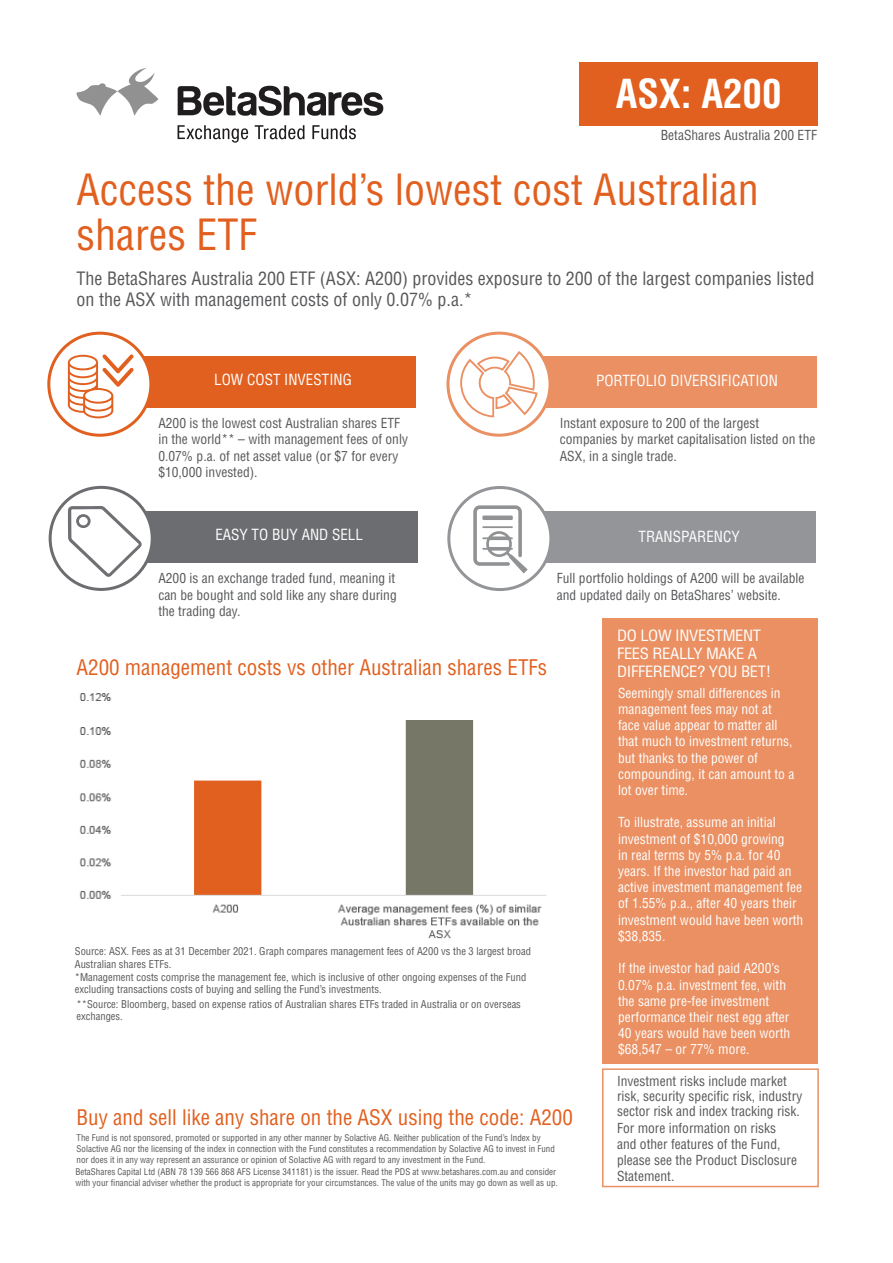
<style>
.page{position:relative;width:893px;height:1263px;background:#fff}
.page>*{position:absolute;margin:0;border:0;box-sizing:border-box;transform-origin:0 0}
.t1{font:condensed 42px/45px "Helvetica LT Std";color:#e1601f}
.t2{font:700 condensed 39px "Helvetica LT Std";color:#fff}
.t3{font:condensed 21px "Helvetica LT Std";color:#e1601f}
.t4{font:condensed 18px/21px "Helvetica LT Std";color:#57585a}
.t5{font:condensed 15.15px/18px "Helvetica LT Std";letter-spacing:-.02em;color:#fff;scale:1.09 1}
.t6{font:condensed 15px "Helvetica LT Std";color:#fff}
.t7{font:condensed 13.5px/16.2px "Helvetica LT Std";color:#57585a}
.t8{font:condensed 13.5px/16.2px "Helvetica LT Std";color:#fff}
.t9{font:condensed 10.5px/12.6px "Helvetica LT Std";color:#57585a}
.t10{font:condensed 9px/10.8px "Helvetica LT Std";color:#57585a}
</style>
<div class="page">
<svg style="left:178px;top:125px;width:178px;height:18px"></svg>
<svg style="left:76px;top:68px;width:83px;height:48px"></svg>
<svg style="left:178px;top:86px;width:205px;height:30px"></svg>
<div style="left:579px;top:62px;width:239px;height:63px;background:#e1601f"></div>
<div style="left:119px;top:357px;width:297px;height:51px;background:#e1601f"></div>
<div style="left:49px;top:333px;width:102px;height:102px;background:#fff;border-radius:50%"></div>
<div style="left:47px;top:332px;width:105px;height:105px;border:3px solid #e1601f;border-radius:50%"></div>
<div style="left:518px;top:357px;width:298px;height:51px;background:#ea9062"></div>
<div style="left:448px;top:333px;width:102px;height:102px;background:#fff;border-radius:50%"></div>
<div style="left:446px;top:332px;width:105px;height:105px;border:3px solid #ea9062;border-radius:50%"></div>
<div style="left:602px;top:1068px;width:217px;height:119px;border:2px solid #ea9062"></div>
<div style="left:120px;top:511px;width:297px;height:51px;background:#6c6d70"></div>
<div style="left:50px;top:487px;width:102px;height:102px;background:#fff;border-radius:50%"></div>
<div style="left:49px;top:486px;width:105px;height:105px;border:3px solid #6c6d70;border-radius:50%"></div>
<div style="left:519px;top:511px;width:297px;height:51px;background:#939598"></div>
<div style="left:449px;top:487px;width:102px;height:102px;background:#fff;border-radius:50%"></div>
<div style="left:447px;top:486px;width:105px;height:105px;border:3px solid #939598;border-radius:50%"></div>
<svg style="left:68px;top:506px;width:74px;height:71px"></svg>
<svg style="left:68px;top:354px;width:66px;height:64px"></svg>
<div style="left:602px;top:619px;width:216px;height:445px;background:#ea9062"></div>
<img style="left:79px;top:693px;width:467px;height:246px">
<svg style="left:460px;top:351px;width:78px;height:66px"></svg>
<svg style="left:473px;top:505px;width:55px;height:68px"></svg>
<p class="t2" style="left:616px;top:69px;width:167px">ASX: A200</p>
<p class="t7" style="left:661px;top:127px;width:158px">BetaShares Australia 200 ETF</p>
<p class="t1" style="left:77px;top:167px;width:684px">Access the world’s lowest cost Australian shares ETF</p>
<p class="t4" style="left:77px;top:268px;width:739px">The BetaShares Australia 200 ETF (ASX: A200) provides exposure to 200 of the largest companies listed on the ASX with management costs of only 0.07% p.a.*</p>
<p class="t6" style="left:214px;top:371px;width:139px">LOW COST INVESTING</p>
<p class="t6" style="left:596px;top:371px;width:183px">PORTFOLIO DIVERSIFICATION</p>
<p class="t7" style="left:158px;top:415px;width:251px">A200 is the lowest cost Australian shares ETF in the world** – with management fees of only 0.07% p.a. of net asset value (or $7 for every $10,000 invested).</p>
<p class="t7" style="left:560px;top:415px;width:257px">Instant exposure to 200 of the largest companies by market capitalisation listed on the<br>ASX, in a single trade.</p>
<p class="t6" style="left:215px;top:525px;width:149px">EASY TO BUY AND SELL</p>
<p class="t6" style="left:639px;top:527px;width:103px">TRANSPARENCY</p>
<p class="t7" style="left:158px;top:570px;width:240px;text-align:justify">A200 is an exchange traded fund, meaning it can be bought and sold like any share during the trading day.</p>
<p class="t3" style="left:77px;top:654px;width:472px">A200 management costs vs other Australian shares ETFs</p>
<p class="t9" style="left:75px;top:945px;width:458px">Source: ASX. Fees as at 31 December 2021. Graph compares management fees of A200 vs the 3 largest broad<br>Australian shares ETFs.</p>
<p class="t9" style="left:75px;top:971px;width:453px">*Management costs comprise the management fee, which is inclusive of other ongoing expenses of the Fund excluding transactions costs of buying and selling the Fund’s investments.</p>
<p class="t9" style="left:77px;top:997px;width:446px">**Source: Bloomberg, based on expense ratios of Australian shares ETFs traded in Australia or on overseas exchanges.</p>
<p class="t7" style="left:557px;top:570px;width:249px">Full portfolio holdings of A200 will be available and updated daily on BetaShares’ website.</p>
<p class="t5" style="left:617px;top:627px;width:143px">DO LOW INVESTMENT<br>FEES REALLY MAKE A<br>DIFFERENCE? YOU BET!</p>
<p class="t8" style="left:618px;top:685px;width:178px">Seemingly small differences in management fees may not at face value appear to matter all that much to investment returns, but thanks to the power of compounding, it can amount to a lot over time.</p>
<p class="t8" style="left:618px;top:814px;width:187px">To illustrate, assume an initial investment of $10,000 growing<br>in real terms by 5% p.a. for 40 years. If the investor had paid an active investment management fee of 1.55% p.a., after 40 years their investment would have been worth $38,835.</p>
<p class="t8" style="left:618px;top:960px;width:174px">If the investor had paid A200’s<br>0.07% p.a. investment fee, with the same pre-fee investment performance their nest egg after<br>40 years would have been worth $68,547 – or 77% more.</p>
<p class="t3" style="left:77px;top:1104px;width:498px">Buy and sell like any share on the ASX using the code: A200</p>
<p class="t10" style="left:77px;top:1132px;width:480px">The Fund is not sponsored, promoted or supported in any other manner by Solactive AG. Neither publication of the Fund’s Index by<br>Solactive AG nor the licensing of the index in connection with the Fund constitutes a recommendation by Solactive AG to invest in Fund nor does it in any way represent an assurance or opinion of Solactive AG with regard to any investment in the Fund.</p>
<p class="t10" style="left:75px;top:1167px;width:484px">BetaShares Capital Ltd (ABN 78 139 566 868 AFS License 341181) is the issuer. Read the PDS at www.betashares.com.au and consider with your financial adviser whether the product is appropriate for your circumstances. The value of the units may go down as well as up.</p>
<p class="t7" style="left:617px;top:1073px;width:187px;line-height:15.8px">Investment risks include market risk, security specific risk, industry sector risk and index tracking risk.<br>For more information on risks<br>and other features of the Fund, please see the Product Disclosure<br>Statement.</p>
</div>
